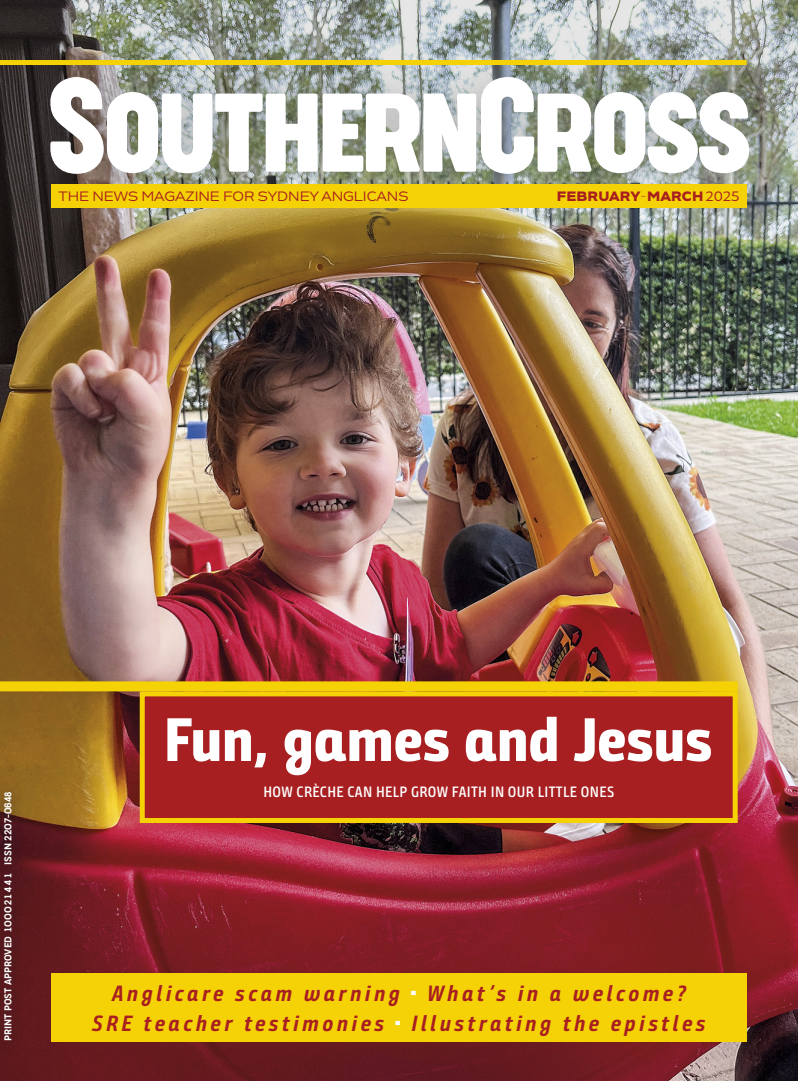
<style>
.page{position:relative;width:798px;height:1081px;background:#fff}
.page>*{position:absolute;margin:0;border:0;box-sizing:border-box;transform-origin:0 0}
.t1{font:122.5px "Cocogoose Compressed";letter-spacing:-.025em;color:#fff}
.Feature_Headline_w{font:61.25px "Bunday Sans Extra Bold Up";letter-spacing:-.015em;color:#fff}
.t2{font:22px "Bunday Sans Bold Up It";letter-spacing:.15em;color:#a81f21}
.t3{font:600 15px "Bunday Sans";letter-spacing:.02em;color:#fff}
.t4{font:12.5px "Bw Aleta No 20";letter-spacing:-.005em;color:#a81f21}
.t5{font:900 12.5px "Bw Aleta No 20";letter-spacing:.01em;color:#a81f21}
.t6{font:300 9.38px "Cocogoose Narrow";color:#fff}
.s1{font-size:126.25px}
.s2{font-weight:400}
.s3{font-family:"Bunday Sans";font-weight:800;font-size:22.5px;color:#fff}
</style>
<div class="page">
<img style="left:0;top:0;width:797px;height:1081px">
<div style="left:0;top:779px;width:24px;height:274px;background:#222221;opacity:.75"></div>
<div style="left:51px;top:974px;width:695px;height:68px;background:#f5d205"></div>
<div style="left:142px;top:694px;width:593px;height:126px;background:#a81f21"></div>
<div style="left:140px;top:691px;width:597px;height:132px;border:5px solid #f5d205"></div>
<div style="left:0;top:681px;width:737px;height:10px;background:#f5d205"></div>
<div style="left:16px;top:43px;width:766px;height:165px;background:#222221;opacity:.24"></div>
<div style="left:51px;top:184px;width:695px;height:24px;background:#f5d205"></div>
<div style="left:0;top:60px;width:746px;height:5px;background:#f5d205"></div>
<p class="t1" style="left:46px;top:43px;width:706px"><span class="s1">S</span>OUTHERN<span class="s1">C</span>ROSS</p>
<p class="t4" style="left:59px;top:189px;width:351px">THE NEWS MAGAZINE FOR SYDNEY ANGLICANS</p>
<p class="t5" style="left:556px;top:188px;width:184px">FEBRUARY<span class="s2">-</span>MARCH <span class="s2">2025</span></p>
<p class="t6" style="left:2px;top:1041px;width:251px;rotate:-90deg">PRINT POST APPROVED 100021441 ISSN 2207-0648</p>
<p class="Feature_Headline_w" style="left:164px;top:703px;width:550px">Fun, games and Jesus</p>
<p class="t3" style="left:263px;top:782px;width:352px">HOW CRÈCHE CAN HELP GROW FAITH IN OUR LITTLE ONES</p>
<p class="t2" style="left:112px;top:980px;width:575px">Anglicare scam warning <span class="s3">•</span> What’s in a welcome?</p>
<p class="t2" style="left:92px;top:1010px;width:615px">SRE teacher testimonies <span class="s3">•</span> Illustrating the epistles</p>
</div>
